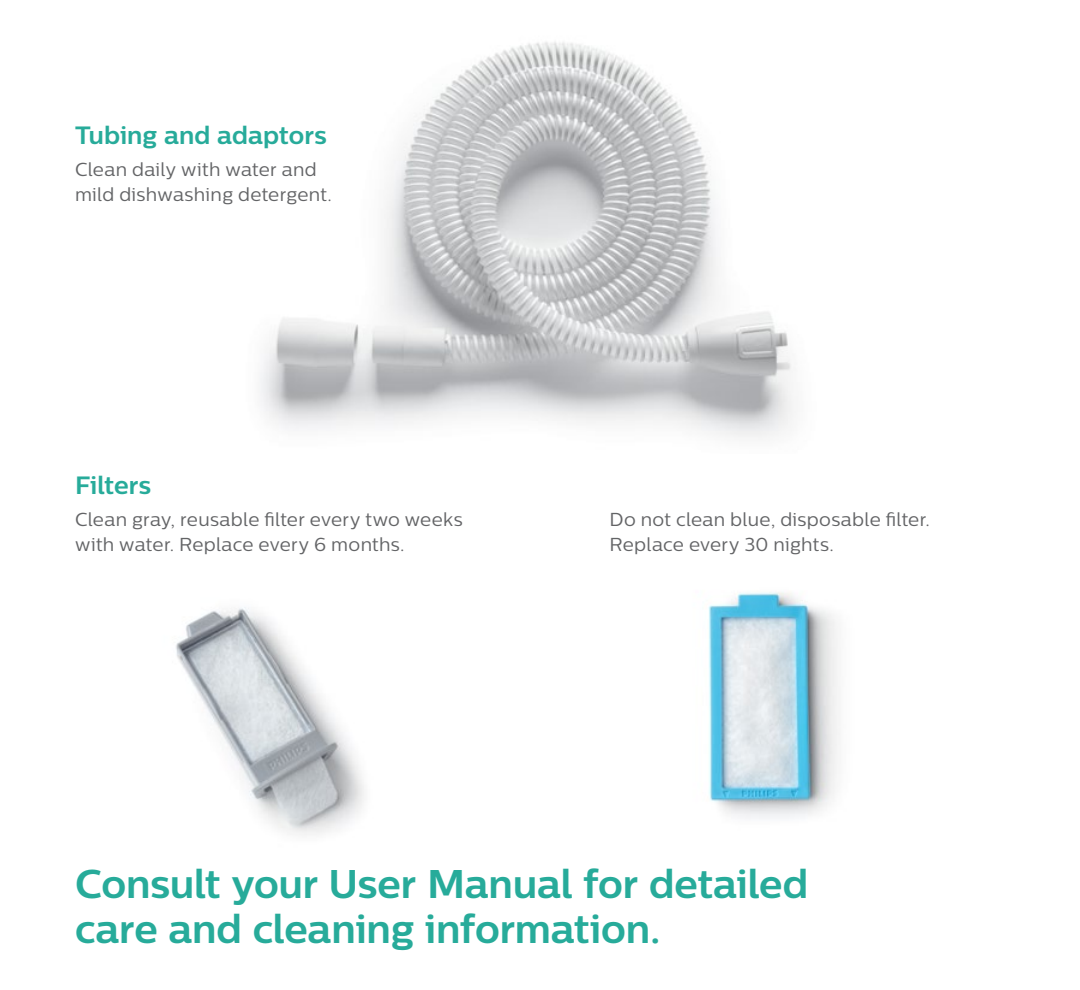
<style>
.page{position:relative;width:1080px;height:990px;background:#fff}
.page>*{position:absolute;margin:0;border:0;box-sizing:border-box;transform-origin:0 0}
.t1{font:700 40px/45px "Centrale Sans";letter-spacing:-.005em;color:#27ab9a}
.t2{font:700 25px "Centrale Sans";color:#27ab9a}
.t3{font:18.75px/25px "Centrale Sans";letter-spacing:.015em;color:#636466}
</style>
<div class="page">
<img style="left:260px;top:42px;width:533px;height:396px">
<img style="left:176px;top:607px;width:188px;height:228px">
<img style="left:708px;top:592px;width:132px;height:227px">
<h2 class="t2" style="left:75px;top:120px;width:253px">Tubing and adaptors</h2>
<p class="t3" style="left:75px;top:157px;width:258px">Clean daily with water and mild dishwashing detergent.</p>
<h2 class="t2" style="left:75px;top:470px;width:78px">Filters</h2>
<p class="t3" style="left:75px;top:507px;width:389px">Clean gray, reusable filter every two weeks with water. Replace every 6 months.</p>
<p class="t3" style="left:610px;top:507px;width:322px">Do not clean blue, disposable filter.<br>Replace every 30 nights.</p>
<h1 class="t1" style="left:75px;top:860px;width:735px">Consult your User Manual for detailed care and cleaning information.</h1>
</div>
